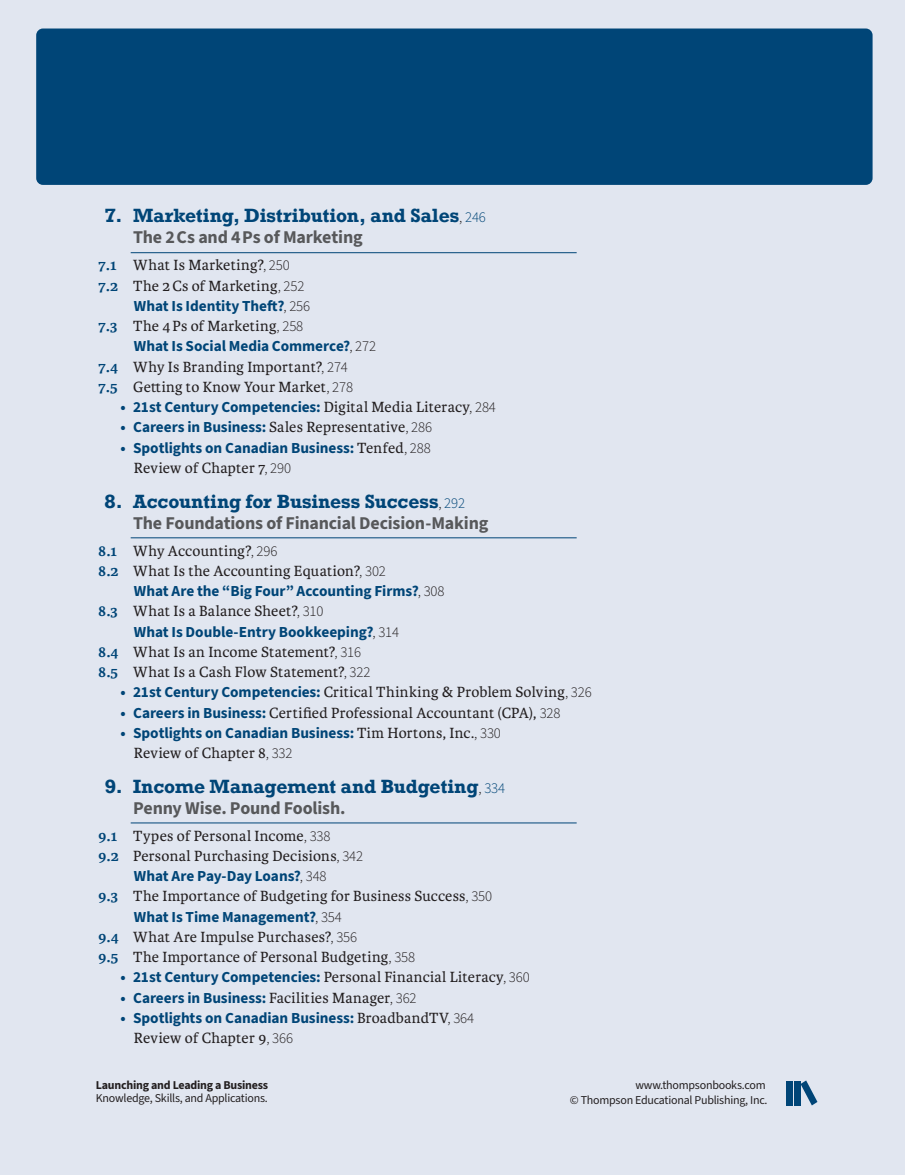
<style>
.page{position:relative;width:905px;height:1175px;background:#fff}
.page>*{position:absolute;margin:0;border:0;box-sizing:border-box;transform-origin:0 0}
.t1{font:700 18px "Rockwell Nova";letter-spacing:-.005em;color:#004577}
.TOC_Chaptersubtitle{font:700 18px "Source Sans 3";letter-spacing:-.01em;color:#57585a}
.TOC_H1{font:15.75px "Karmina";letter-spacing:.015em;color:#231f20}
.TOC_Body_Text_Chapter_Review{font:15.75px "Karmina";letter-spacing:.015em;color:#231f20}
.TOC_Body_Text_Insights_None{font:700 15.3px "Source Sans 3";letter-spacing:-.005em;color:#004577}
.TOC_Body_Text_Literacy{font:700 15.3px "Source Sans 3";letter-spacing:-.005em;color:#004577}
.t2{font:12px/14.9px "Source Sans 3";letter-spacing:-.02em;color:#231f20;text-align:right}
.t3{font:700 12px "Source Sans 3";letter-spacing:-.02em;color:#231f20}
.s1{font-family:"Source Sans 3";font-weight:300;font-size:15px;color:#231f20}
.s2{font-family:"Source Sans 3";font-weight:300;font-size:15px}
.s3{font-weight:700;color:#004577}
.s4{font-weight:300;font-size:15px;color:#231f20}
.s5{font-family:"Karmina";font-weight:400;font-size:15.75px;color:#231f20}
.s6{font-family:"Source Sans 3";font-weight:700;font-size:15.3px;color:#004577}
</style>
<div class="page">
<div style="left:0;top:0;width:904px;height:1174px;background:#e1e6f0"></div>
<div style="left:36px;top:28px;width:836px;height:157px;background:#004577;border-radius:7px"></div>
<svg style="left:800px;top:1080px;width:17px;height:25px"></svg>
<div style="left:786px;top:1080px;width:6px;height:25px;background:#004577"></div>
<div style="left:794px;top:1080px;width:6px;height:25px;background:#004577"></div>
<hr style="left:131px;top:252px;width:445px;height:1px;background:#004577">
<hr style="left:131px;top:537px;width:445px;height:1px;background:#004577">
<hr style="left:131px;top:822px;width:445px;height:1px;background:#004577">
<p class="t1" style="left:105px;top:204px;width:382px">7. Marketing, Distribution, and Sales<span class="s1">,</span> <span class="s2">246</span></p>
<p class="TOC_Chaptersubtitle" style="left:133px;top:225px;width:231px">The 2 Cs and 4 Ps of Marketing</p>
<p class="TOC_H1" style="left:98px;top:256px;width:193px"><span class="s3">7.1</span> What Is Marketing?<span class="s2">, 250</span></p>
<p class="TOC_H1" style="left:98px;top:277px;width:208px"><span class="s3">7.2</span> The 2Cs of Marketing<span class="s2">, 252</span></p>
<p class="TOC_Body_Text_Insights_None" style="left:134px;top:296px;width:178px">What Is Identity Theft?<span class="s4">, 256</span></p>
<p class="TOC_H1" style="left:98px;top:317px;width:207px"><span class="s3">7.3</span> The 4 Ps of Marketing<span class="s2">, 258</span></p>
<p class="TOC_Body_Text_Literacy" style="left:134px;top:336px;width:244px">What Is Social Media Commerce?<span class="s4">, 272</span></p>
<p class="TOC_H1" style="left:98px;top:358px;width:251px"><span class="s3">7.4</span> Why Is Branding Important?<span class="s2">, 274</span></p>
<p class="TOC_H1" style="left:98px;top:378px;width:256px"><span class="s3">7.5</span> Getting to Know Your Market<span class="s2">, 278</span></p>
<p class="TOC_Body_Text_Insights_None" style="left:120px;top:397px;width:377px">• 21st Century Competencies: <span class="s5">Digital Media Literacy</span><span class="s4">, 284</span></p>
<p class="TOC_Body_Text_Insights_None" style="left:120px;top:417px;width:313px">• Careers in Business: <span class="s5">Sales Representative</span><span class="s4">, 286</span></p>
<p class="TOC_Body_Text_Insights_None" style="left:120px;top:437px;width:312px">• Spotlights on Canadian Business: <span class="s5">Tenfed</span><span class="s4">, 288</span></p>
<p class="TOC_Body_Text_Chapter_Review" style="left:134px;top:459px;width:159px">Review of Chapter 7<span class="s2">, 290</span></p>
<p class="t1" style="left:105px;top:489px;width:362px">8. Accounting for Business Success<span class="s1">,</span> <span class="s2">292</span></p>
<p class="TOC_Chaptersubtitle" style="left:133px;top:510px;width:357px">The Foundations of Financial Decision-Making</p>
<p class="TOC_H1" style="left:98px;top:541px;width:181px"><span class="s3">8.1</span> Why Accounting?<span class="s2">, 296</span></p>
<p class="TOC_H1" style="left:98px;top:562px;width:289px"><span class="s3">8.2</span> What Is the Accounting Equation?<span class="s2">, 302</span></p>
<p class="TOC_Body_Text_Insights_None" style="left:134px;top:581px;width:312px">What Are the “Big Four” Accounting Firms?<span class="s4">, 308</span></p>
<p class="TOC_H1" style="left:98px;top:602px;width:227px"><span class="s3">8.3</span> What Is a Balance Sheet?<span class="s2">, 310</span></p>
<p class="TOC_Body_Text_Literacy" style="left:134px;top:621px;width:267px">What Is Double-Entry Bookkeeping?<span class="s4">, 314</span></p>
<p class="TOC_H1" style="left:98px;top:643px;width:265px"><span class="s3">8.4</span> What Is an Income Statement?<span class="s2">, 316</span></p>
<p class="TOC_H1" style="left:98px;top:663px;width:274px"><span class="s3">8.5</span> What Is a Cash Flow Statement?<span class="s2">, 322</span></p>
<p class="TOC_H1" style="left:120px;top:683px;width:473px"><span class="s6">• 21st Century Competencies:</span> Critical Thinking &amp; Problem Solving<span class="s2">, 326</span></p>
<p class="TOC_H1" style="left:120px;top:703px;width:441px"><span class="s6">• Careers in Business:</span> Certified Professional Accountant (CPA), <span class="s2">328</span></p>
<p class="TOC_Body_Text_Insights_None" style="left:120px;top:722px;width:382px">• Spotlights on Canadian Business: <span class="s5">Tim Hortons, Inc.</span><span class="s4">, 330</span></p>
<p class="TOC_Body_Text_Chapter_Review" style="left:134px;top:744px;width:160px">Review of Chapter 8<span class="s2">, 332</span></p>
<p class="t1" style="left:105px;top:774px;width:402px">9. Income Management and Budgeting<span class="s1">,</span> <span class="s2">334</span></p>
<p class="TOC_Chaptersubtitle" style="left:133px;top:795px;width:214px">Penny Wise. Pound Foolish.</p>
<p class="TOC_H1" style="left:98px;top:826px;width:234px"><span class="s3">9.1</span> Types of Personal Income<span class="s2">, 338</span></p>
<p class="TOC_H1" style="left:98px;top:847px;width:267px"><span class="s3">9.2</span> Personal Purchasing Decisions<span class="s2">, 342</span></p>
<p class="TOC_Body_Text_Insights_None" style="left:134px;top:866px;width:194px">What Are Pay-Day Loans?<span class="s4">, 348</span></p>
<p class="TOC_H1" style="left:98px;top:887px;width:395px"><span class="s3">9.3</span> The Importance of Budgeting for Business Success<span class="s2">, 350</span></p>
<p class="TOC_Body_Text_Literacy" style="left:134px;top:906px;width:209px">What Is Time Management?<span class="s4">, 354</span></p>
<p class="TOC_H1" style="left:98px;top:928px;width:261px"><span class="s3">9.4</span> What Are Impulse Purchases?<span class="s2">, 356</span></p>
<p class="TOC_H1" style="left:98px;top:948px;width:319px"><span class="s3">9.5</span> The Importance of Personal Budgeting<span class="s2">, 358</span></p>
<p class="TOC_Body_Text_Insights_None" style="left:120px;top:967px;width:411px">• 21st Century Competencies: <span class="s5">Personal Financial Literacy</span><span class="s4">, 360</span></p>
<p class="TOC_Body_Text_Insights_None" style="left:120px;top:987px;width:298px">• Careers in Business: <span class="s5">Facilities Manager</span><span class="s4">, 362</span></p>
<p class="TOC_Body_Text_Insights_None" style="left:120px;top:1007px;width:355px">• Spotlights on Canadian Business: <span class="s5">BroadbandTV</span><span class="s4">, 364</span></p>
<p class="TOC_Body_Text_Chapter_Review" style="left:134px;top:1029px;width:161px">Review of Chapter 9<span class="s2">, 366</span></p>
<p class="t3" style="left:96px;top:1076px;width:174px">Launching and Leading a Business</p>
<p class="t2" style="left:96px;top:1091px;width:173px">Knowledge, Skills, and Applications.</p>
<p class="t2" style="left:570px;top:1077px;width:199px">www.thompsonbooks.com<br>© Thompson Educational Publishing, Inc.</p>
</div>
